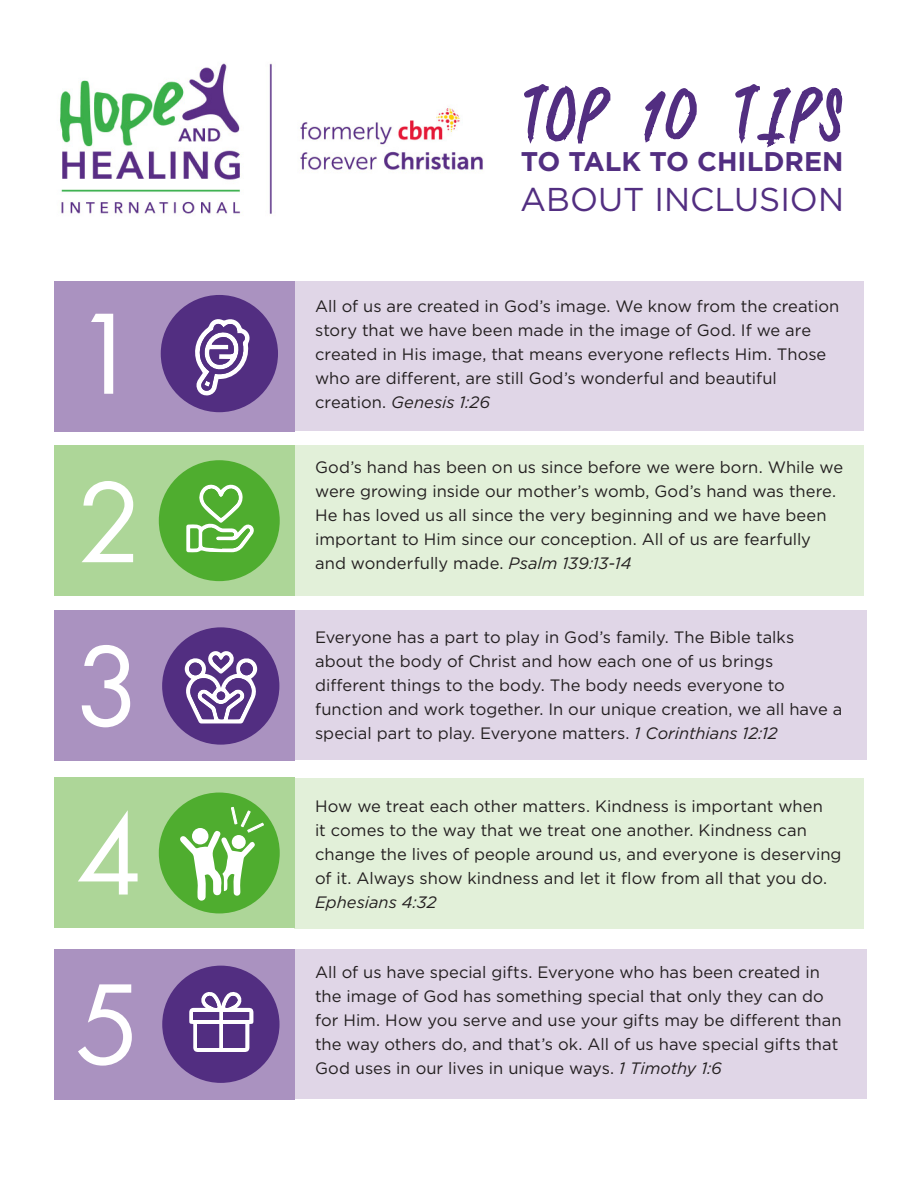
<style>
.page{position:relative;width:918px;height:1188px;background:#fff}
.page>*{position:absolute;margin:0;border:0;box-sizing:border-box;transform-origin:0 0}
.t1{font:120px "Function";color:#fff}
.t2{font:72px "Good Foot";color:#522e81}
.t3{font:33px "Gotham";color:#522e81}
.t4{font:700 27px "Gotham";color:#522e81}
.t5{font:16.5px/24px "Gotham";color:#231f20}
.t6{font:italic 16.5px "Gotham";color:#231f20}
.s1{font-style:italic}
</style>
<div class="page">
<div style="left:295px;top:281px;width:569px;height:150px;background:#e0d6e7"></div>
<div style="left:54px;top:281px;width:241px;height:151px;background:#aa92c0"></div>
<svg style="left:524px;top:84px;width:87px;height:60px"></svg>
<svg style="left:644px;top:88px;width:53px;height:55px"></svg>
<svg style="left:735px;top:84px;width:108px;height:64px"></svg>
<div style="left:161px;top:295px;width:117px;height:117px;background:#522e81;border-radius:50%"></div>
<svg style="left:195px;top:319px;width:55px;height:77px"></svg>
<div style="left:295px;top:445px;width:569px;height:151px;background:#e2f0d9"></div>
<div style="left:54px;top:445px;width:241px;height:151px;background:#add698"></div>
<div style="left:159px;top:460px;width:121px;height:121px;background:#4fad2f;border-radius:50%"></div>
<svg style="left:186px;top:484px;width:68px;height:68px"></svg>
<div style="left:295px;top:610px;width:572px;height:150px;background:#e0d6e7"></div>
<div style="left:54px;top:610px;width:241px;height:151px;background:#aa92c0"></div>
<div style="left:162px;top:627px;width:117px;height:118px;background:#522e81;border-radius:50%"></div>
<svg style="left:184px;top:651px;width:74px;height:73px"></svg>
<div style="left:295px;top:778px;width:569px;height:150px;background:#e2f0d9"></div>
<div style="left:54px;top:777px;width:241px;height:151px;background:#add698"></div>
<div style="left:159px;top:793px;width:121px;height:120px;background:#4fad2f;border-radius:50%"></div>
<svg style="left:180px;top:802px;width:84px;height:99px"></svg>
<div style="left:232px;top:835px;width:14px;height:14px;background:#fff;border-radius:50%"></div>
<div style="left:192px;top:828px;width:16px;height:16px;background:#fff;border-radius:50%"></div>
<div style="left:295px;top:949px;width:572px;height:149px;background:#e0d6e7"></div>
<div style="left:54px;top:949px;width:241px;height:151px;background:#aa92c0"></div>
<div style="left:162px;top:966px;width:118px;height:117px;background:#522e81;border-radius:50%"></div>
<svg style="left:189px;top:992px;width:64px;height:60px"></svg>
<img style="left:60px;top:63px;width:423px;height:152px">
<p class="t1" style="left:73px;top:285px;width:70px">1</p>
<p class="t1" style="left:76px;top:453px;width:70px">2</p>
<p class="t1" style="left:74px;top:617px;width:70px">3</p>
<p class="t2" style="left:522px;top:73px;width:322px">TOP 10 TIPS</p>
<p class="t4" style="left:521px;top:144px;width:324px">TO TALK TO CHILDREN</p>
<p class="t3" style="left:520px;top:178px;width:325px">ABOUT INCLUSION</p>
<p class="t5" style="left:315px;top:294px;width:526px">All of us are created in God’s image. We know from the creation story that we have been made in the image of God. If we are created in His image, that means everyone reflects Him. Those who are different, are still God’s wonderful and beautiful creation. <span class="s1">Genesis 1:26</span></p>
<p class="t5" style="left:315px;top:455px;width:530px">God’s hand has been on us since before we were born. While we were growing inside our mother’s womb, God’s hand was there.<br>He has loved us all since the very beginning and we have been important to Him since our conception. All of us are fearfully and wonderfully made. <span class="s1">Psalm 139:13-14</span></p>
<p class="t5" style="left:315px;top:625px;width:529px">Everyone has a part to play in God’s family. The Bible talks about the body of Christ and how each one of us brings different things to the body. The body needs everyone to function and work together. In our unique creation, we all have a special part to play. Everyone matters. <span class="s1">1 Corinthians 12:12</span></p>
<p class="t1" style="left:76px;top:786px;width:70px">4</p>
<p class="t5" style="left:315px;top:794px;width:528px">How we treat each other matters. Kindness is important when<br>it comes to the way that we treat one another. Kindness can change the lives of people around us, and everyone is deserving of it. Always show kindness and let it flow from all that you do.</p>
<p class="t6" style="left:315px;top:892px;width:123px">Ephesians 4:32</p>
<p class="t1" style="left:74px;top:956px;width:70px">5</p>
<p class="t5" style="left:315px;top:960px;width:528px">All of us have special gifts. Everyone who has been created in the image of God has something special that only they can do for Him. How you serve and use your gifts may be different than the way others do, and that’s ok. All of us have special gifts that God uses in our lives in unique ways. <span class="s1">1 Timothy 1:6</span></p>
</div>
